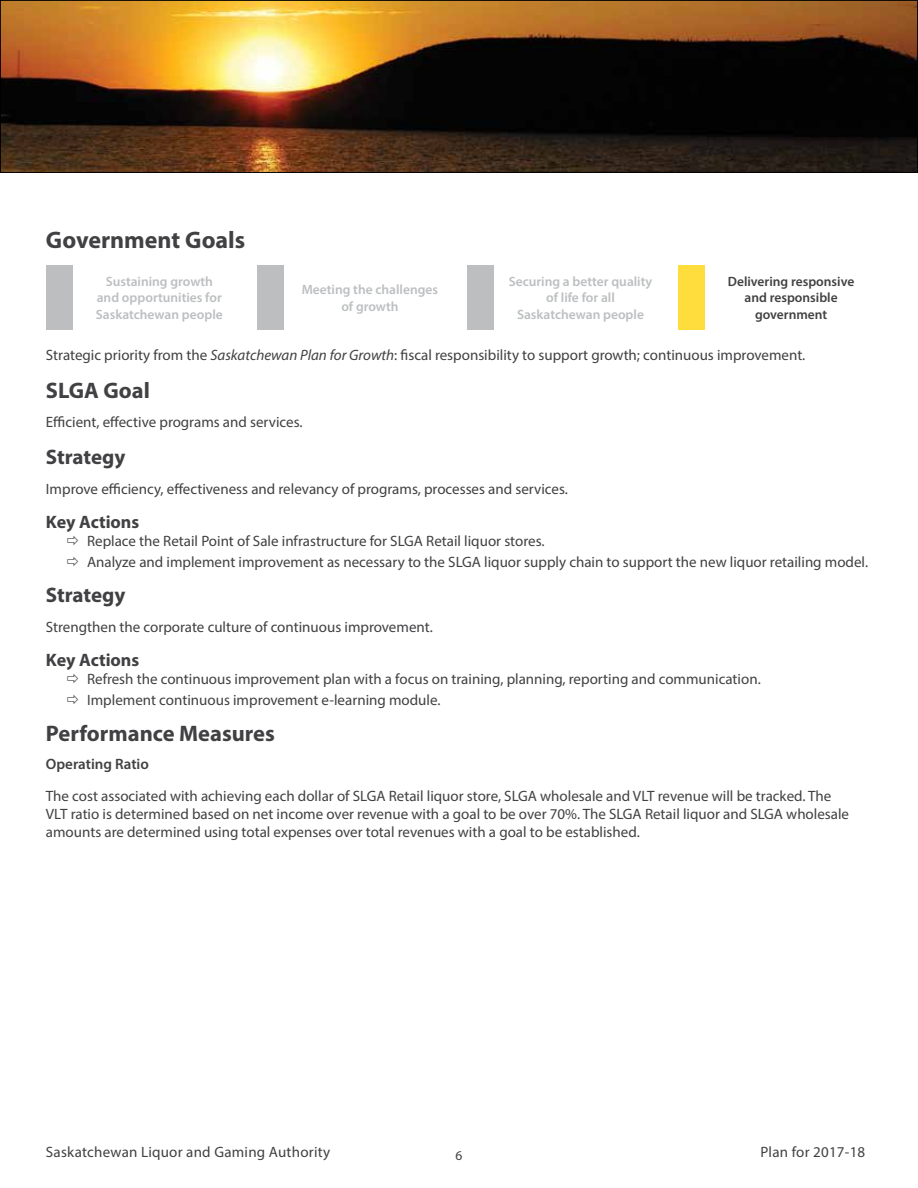
<style>
.page{position:relative;width:918px;height:1188px;background:#fff}
.page>*{position:absolute;margin:0;border:0;box-sizing:border-box;transform-origin:0 0}
.t1{font:700 24px "Myriad Pro";color:#414042}
.t2{font:700 22.5px "Myriad Pro";color:#414042}
.t3{font:700 21px "Myriad Pro";letter-spacing:-.005em;color:#414042}
.t4{font:700 18px "Myriad Pro";color:#414042}
.t5{font:15px/21.3px "Myriad Pro";color:#414042}
.t6{font:600 15px "Myriad Pro";color:#414042}
.t7{font:600 13.5px/16.5px "Myriad Pro";color:#bcbec0;text-align:center}
.t8{font:600 13.5px/16.5px "Myriad Pro";color:#414042;text-align:center}
.t9{font:13.5px "Myriad Pro";color:#414042}
.s1{font-style:italic}
</style>
<div class="page">
<div style="left:46px;top:265px;width:27px;height:65px;background:#bcbec0"></div>
<div style="left:257px;top:265px;width:27px;height:65px;background:#bcbec0"></div>
<div style="left:467px;top:265px;width:27px;height:65px;background:#bcbec0"></div>
<div style="left:678px;top:265px;width:27px;height:65px;background:#fedd3d"></div>
<img style="left:2px;top:2px;width:914px;height:169px">
<div style="left:0;top:0;width:918px;height:173px;border:1px solid #000"></div>
<h1 class="t1" style="left:46px;top:225px;width:201px">Government Goals</h1>
<p class="t7" style="left:96px;top:273px;width:128px">Sustaining growth and opportunities for<br>Saskatchewan people</p>
<p class="t7" style="left:509px;top:273px;width:145px">Securing a better quality of life for all<br>Saskatchewan people</p>
<p class="t8" style="left:728px;top:273px;width:128px">Delivering responsive and responsible government</p>
<p class="t5" style="left:46px;top:344px;width:761px">Strategic priority from the <span class="s1">Saskatchewan Plan for Growth</span>: fiscal responsibility to support growth; continuous improvement.</p>
<h2 class="t2" style="left:46px;top:375px;width:105px">SLGA Goal</h2>
<p class="t5" style="left:46px;top:411px;width:258px">Efficient, effective programs and services.</p>
<h3 class="t3" style="left:46px;top:443px;width:81px">Strategy</h3>
<p class="t5" style="left:46px;top:478px;width:524px">Improve efficiency, effectiveness and relevancy of programs, processes and services.</p>
<p class="t4" style="left:46px;top:510px;width:95px">Key Actions</p>
<p class="t5" style="left:87px;top:530px;width:783px">Replace the Retail Point of Sale infrastructure for SLGA Retail liquor stores.<br>Analyze and implement improvement as necessary to the SLGA liquor supply chain to support the new liquor retailing model.</p>
<h3 class="t3" style="left:46px;top:581px;width:81px">Strategy</h3>
<p class="t5" style="left:46px;top:616px;width:388px">Strengthen the corporate culture of continuous improvement.</p>
<p class="t4" style="left:46px;top:648px;width:95px">Key Actions</p>
<p class="t5" style="left:87px;top:668px;width:675px">Refresh the continuous improvement plan with a focus on training, planning, reporting and communication.<br>Implement continuous improvement e-learning module.</p>
<h2 class="t2" style="left:46px;top:719px;width:231px">Performance Measures</h2>
<p class="t6" style="left:46px;top:754px;width:105px">Operating Ratio</p>
<p class="t5" style="left:46px;top:786px;width:805px;line-height:18px">The cost associated with achieving each dollar of SLGA Retail liquor store, SLGA wholesale and VLT revenue will be tracked. The<br>VLT ratio is determined based on net income over revenue with a goal to be over 70%. The SLGA Retail liquor and SLGA wholesale amounts are determined using total expenses over total revenues with a goal to be established.</p>
<p class="t7" style="left:302px;top:281px;width:138px">Meeting the challenges of growth</p>
<p class="t5" style="left:46px;top:1141px;width:286px">Saskatchewan Liquor and Gaming Authority</p>
<p class="t9" style="left:456px;top:1147px;width:8px">6</p>
<p class="t5" style="left:760px;top:1141px;width:106px">Plan for 2017-18</p>
</div>
